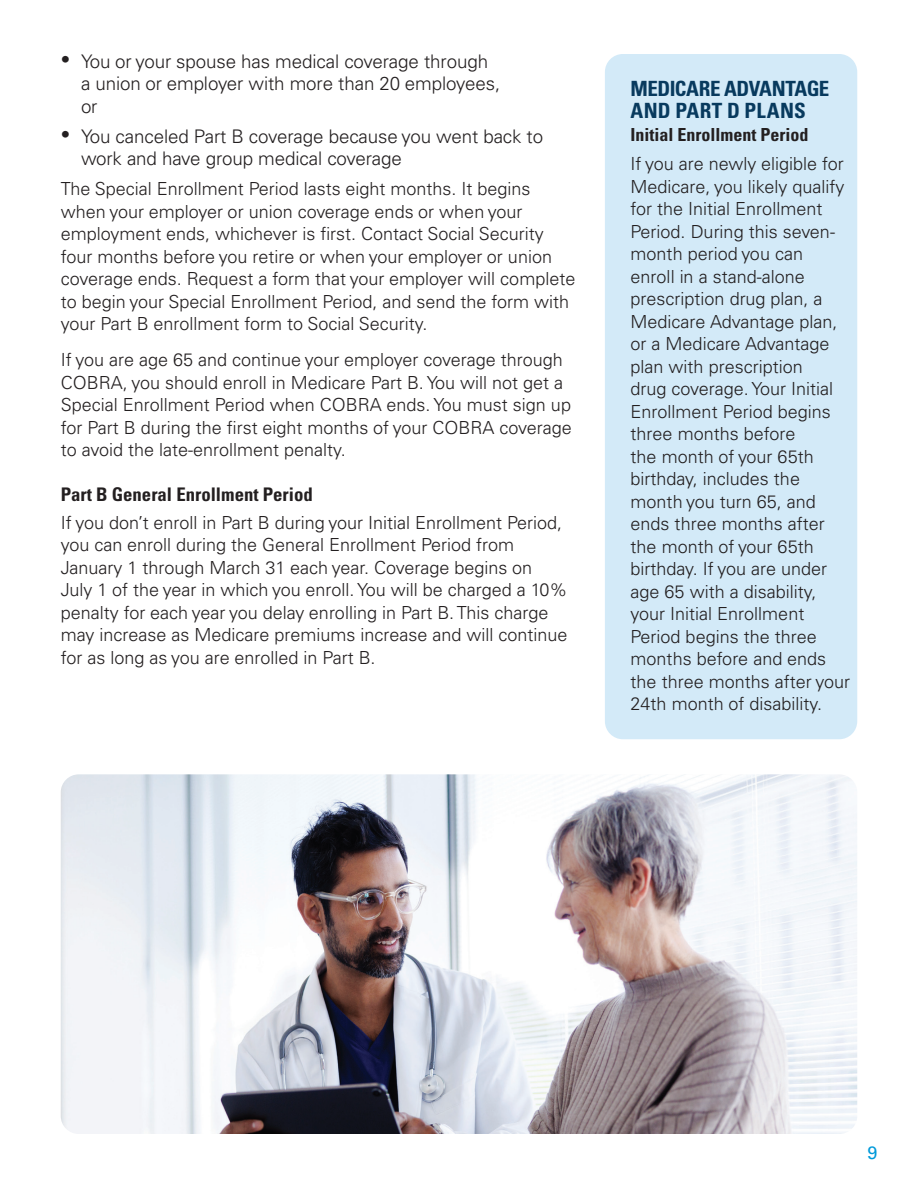
<style>
.page{position:relative;width:918px;height:1188px;background:#fff}
.page>*{position:absolute;margin:0;border:0;box-sizing:border-box;transform-origin:0 0}
.Subhead{font:700 condensed 21px/22.5px "Univers LT Pro";letter-spacing:-.015em;color:#083a5e}
.Bulleted_copy{font:300 18.75px/22.5px "Univers LT Pro 45";letter-spacing:-.005em;color:#231f20}
.Paragraph_heads{font:700 condensed 18.75px "Univers LT Pro";color:#231f20}
.Body_Copy{font:300 18px/22.5px "Univers LT Pro 45";color:#231f20}
.Paragraph_heads-2{font:700 condensed 18px "Univers LT Pro";color:#231f20}
.Body_Copy-2{font:18px "Univers LT Pro 55 Roman";color:#009ada}
</style>
<div class="page">
<div style="left:605px;top:54px;width:252px;height:685px;background:#d3eaf8;border-radius:18px"></div>
<img style="left:61px;top:774px;width:796px;height:360px">
<p class="Bulleted_copy" style="left:81px;top:49px;width:421px;text-indent:-20px">• You or your spouse has medical coverage through a union or employer with more than 20 employees, or</p>
<p class="Bulleted_copy" style="left:81px;top:124px;width:464px;text-indent:-20px">• You canceled Part B coverage because you went back to work and have group medical coverage</p>
<p class="Body_Copy" style="left:61px;top:177px;width:516px">The Special Enrollment Period lasts eight months. It begins when your employer or union coverage ends or when your employment ends, whichever is first. Contact Social Security four months before you retire or when your employer or union coverage ends. Request a form that your employer will complete to begin your Special Enrollment Period, and send the form with your Part B enrollment form to Social Security.</p>
<p class="Body_Copy" style="left:61px;top:348px;width:512px">If you are age 65 and continue your employer coverage through COBRA, you should enroll in Medicare Part B. You will not get a Special Enrollment Period when COBRA ends. You must sign up for Part B during the first eight months of your COBRA coverage to avoid the late-enrollment penalty.</p>
<p class="Paragraph_heads" style="left:61px;top:483px;width:254px">Part B General Enrollment Period</p>
<p class="Body_Copy" style="left:61px;top:511px;width:508px">If you don’t enroll in Part B during your Initial Enrollment Period, you can enroll during the General Enrollment Period from January 1 through March 31 each year. Coverage begins on July 1 of the year in which you enroll. You will be charged a 10% penalty for each year you delay enrolling in Part B. This charge may increase as Medicare premiums increase and will continue for as long as you are enrolled in Part B.</p>
<p class="Subhead" style="left:631px;top:77px;width:200px">MEDICARE ADVANTAGE<br>AND PART D PLANS</p>
<p class="Paragraph_heads-2" style="left:631px;top:123px;width:180px">Initial Enrollment Period</p>
<p class="Body_Copy" style="left:631px;top:152px;width:221px">If you are newly eligible for<br>Medicare, you likely qualify for the Initial Enrollment<br>Period. During this seven&shy;month period you can enroll in a stand-alone prescription drug plan, a<br>Medicare Advantage plan, or a Medicare Advantage plan with prescription<br>drug coverage. Your Initial<br>Enrollment Period begins three months before<br>the month of your 65th birthday, includes the month you turn 65, and ends three months after the month of your 65th birthday. If you are under age 65 with a disability, your Initial Enrollment<br>Period begins the three months before and ends the three months after your<br>24th month of disability.</p>
<p class="Body_Copy-2" style="left:867px;top:1140px;width:12px">9</p>
</div>
